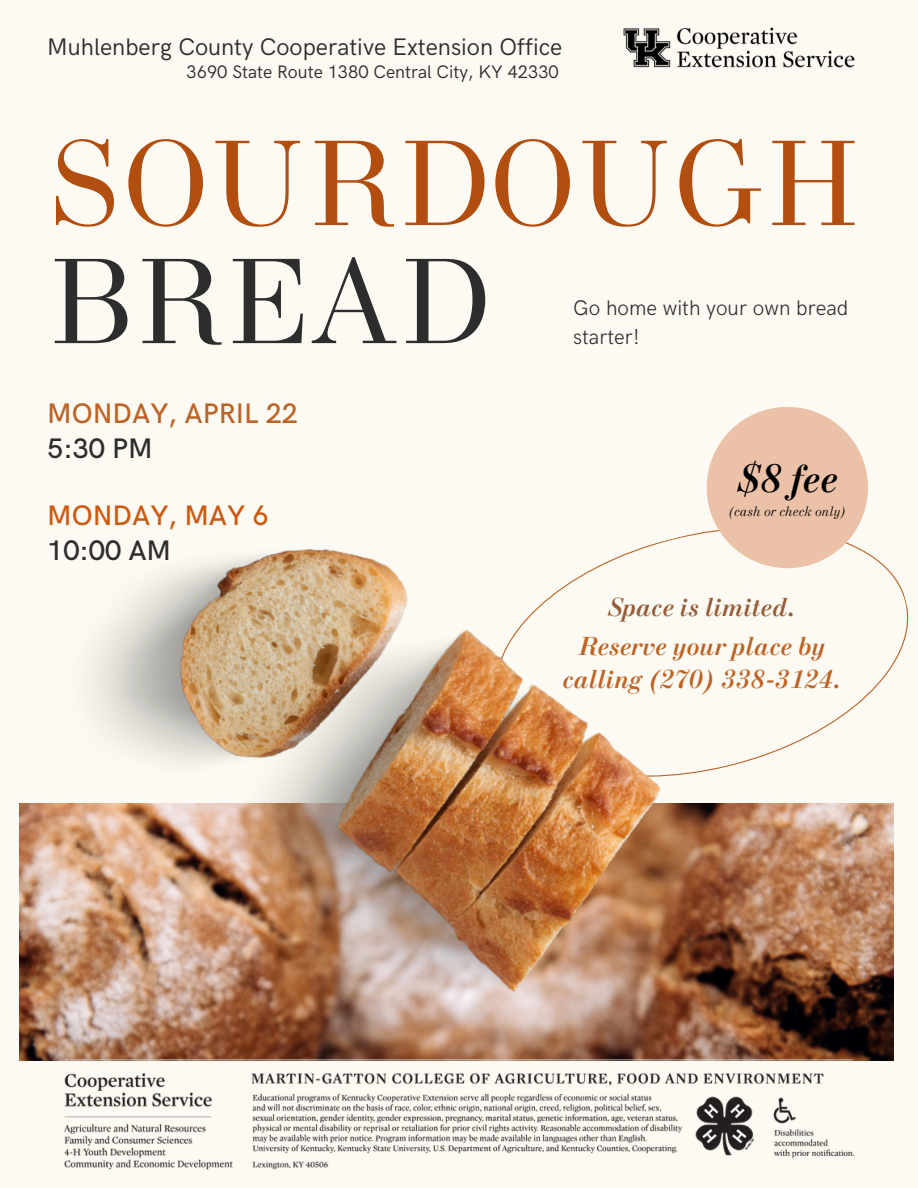
<style>
.page{position:relative;width:918px;height:1188px;background:#fcfaf2}
.page>*{position:absolute;margin:0;border:0;box-sizing:border-box;transform-origin:0 0}
.t1{font:120.3px/118.2px "New Standard";color:#b24e0f}
.t2{font:italic 700 39.3px "New Standard";color:#000}
.t3{font:500 28.35px/34.8px "HK Grotesk";color:#bd6325}
.t4{font:500 28.35px/34.8px "HK Grotesk";color:#cd5910}
.t5{font:italic 700 25.8px/33.2px "New Standard";color:#bd6325;text-align:center}
.t6{font:italic 700 25.8px "New Standard";color:#975c3a}
.t7{font:24px "HK Grotesk";color:#2e2d2d}
.t8{font:300 21.15px/29.7px "HK Grotesk";color:#2e2d2d}
.t9{font:18.15px "HK Grotesk";color:#2e2d2d}
.t10{font:italic 13.8px "New Standard";color:#000}
.s1{color:#2e2d2d}
</style>
<div class="page">
<img style="left:712px;top:803px;width:182px;height:258px">
<svg style="left:712px;top:511px;width:197px;height:259px"></svg>
<div style="left:707px;top:407px;width:161px;height:161px;background:#ebc1a7;border-radius:50%"></div>
<img style="left:19px;top:459px;width:693px;height:602px">
<img style="left:623px;top:27px;width:232px;height:41px">
<img style="left:47px;top:1051px;width:824px;height:119px">
<h2 class="t7" style="left:47px;top:33px;width:517px">Muhlenberg County Cooperative Extension Office</h2>
<p class="t9" style="left:187px;top:62px;width:374px">3690 State Route 1380 Central City, KY 42330</p>
<h2 class="t1" style="left:45px;top:123px;width:817px">SOURDOUGH<br><span class="s1">BREAD</span></h2>
<p class="t8" style="left:573px;top:294px;width:277px">Go home with your own bread starter!</p>
<h6 class="t3" style="left:47px;top:398px;width:252px">MONDAY, APRIL 22<br><span class="s1">5:30 PM</span></h6>
<h3 class="t4" style="left:47px;top:499px;width:223px">MONDAY, MAY 6<br><span class="s1">10:00 AM</span></h3>
<p class="t2" style="left:737px;top:454px;width:102px">$8 fee</p>
<h4 class="t10" style="left:728px;top:502px;width:120px">(cash or check only)</h4>
<p class="t6" style="left:608px;top:591px;width:189px">Space is limited.</p>
<h3 class="t5" style="left:562px;top:629px;width:281px">Reserve your place by calling (270) 338-3124.</h3>
</div>
